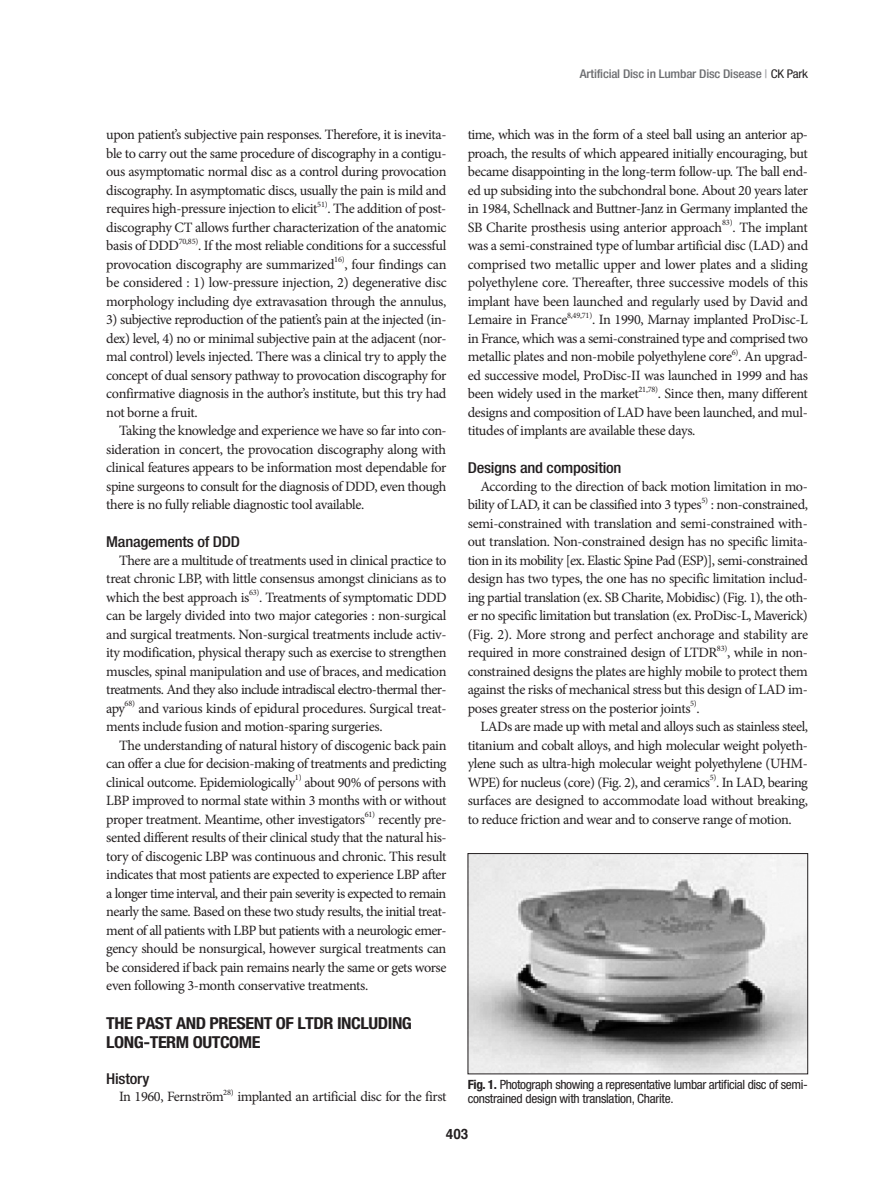
<style>
.page{position:relative;width:893px;height:1191px;background:#fff}
.page>*{position:absolute;margin:0;border:0;box-sizing:border-box;transform-origin:0 0}
.큰제목{font:700 condensed 16.5px "Helvetica Neue LT Std";letter-spacing:-.025em;color:#231f20;scale:1.1 1}
._1_꼴{font:500 condensed 15px "Helvetica Neue LT Std";letter-spacing:-.015em;color:#231f20;scale:1.1 1}
.본문_JKNS{font:14.25px/18.5px "Minion Pro";letter-spacing:-.03em;color:#231f20;text-align:justify}
.t1{font:700 14.25px "Helvetica";color:#231f20;scale:.95 1}
.그림제목_JKN_s{font:condensed 12.75px/13.5px "Helvetica Neue LT Std";letter-spacing:-.03em;color:#231f20;scale:1.05 1}
.런닝_JKNS{font:500 condensed 12px "Helvetica Neue LT Std";letter-spacing:-.015em;color:#6c6d70;scale:1.1 1}
.본문_JKNS-2{font:8.25px "Minion Pro";letter-spacing:-.025em;color:#231f20}
.s1{color:#a8a9ad}
.s2{font-weight:400;color:#231f20}
.s3{font-weight:700}
</style>
<div class="page">
<img style="left:470px;top:855px;width:336px;height:217px">
<div style="left:468px;top:853px;width:340px;height:221px;border:1px solid #231f20"></div>
<p class="본문_JKNS" style="left:106px;top:126px;width:342px">upon patient’s subjective pain responses. Therefore, it is inevita&shy;ble to carry out the same procedure of discography in a contigu&shy;ous asymptomatic normal disc as a control during provocation discography. In asymptomatic discs, usually the pain is mild and requires high-pressure injection to elicit</p>
<p class="본문_JKNS-2" style="left:317px;top:198px;width:12px">51)</p>
<p class="본문_JKNS" style="left:106px;top:200px;width:342px;text-indent:221px">. The addition of post&shy;discography CT allows further characterization of the anatomic basis of DDD</p>
<p class="본문_JKNS-2" style="left:179px;top:235px;width:21px">70,85)</p>
<p class="본문_JKNS" style="left:106px;top:237px;width:342px;text-indent:92px">. If the most reliable conditions for a successful provocation discography are summarized</p>
<p class="본문_JKNS-2" style="left:334px;top:254px;width:12px">16)</p>
<p class="본문_JKNS" style="left:106px;top:255px;width:342px;text-indent:238px">, four findings can be considered : 1) low-pressure injection, 2) degenerative disc morphology including dye extravasation through the annulus,</p>
<p class="본문_JKNS" style="left:106px;top:311px;width:342px">3) subjective reproduction of the patient’s pain at the injected (in&shy;dex) level, 4) no or minimal subjective pain at the adjacent (nor&shy;mal control) levels injected. There was a clinical try to apply the concept of dual sensory pathway to provocation discography for confirmative diagnosis in the author’s institute, but this try had not borne a fruit.</p>
<p class="본문_JKNS" style="left:106px;top:421px;width:342px;text-indent:13px">Taking the knowledge and experience we have so far into con&shy;sideration in concert, the provocation discography along with clinical features appears to be information most dependable for spine surgeons to consult for the diagnosis of DDD, even though there is no fully reliable diagnostic tool available.</p>
<p class="_1_꼴" style="left:106px;top:533px;width:123px">Managements of DDD</p>
<p class="본문_JKNS" style="left:106px;top:551px;width:342px;text-indent:13px">There are a multitude of treatments used in clinical practice to treat chronic LBP, with little consensus amongst clinicians as to which the best approach is</p>
<p class="본문_JKNS-2" style="left:249px;top:587px;width:12px">63)</p>
<p class="본문_JKNS" style="left:106px;top:588px;width:342px;text-indent:153px">. Treatments of symptomatic DDD can be largely divided into two major categories : non-surgical and surgical treatments. Non-surgical treatments include activ&shy;ity modification, physical therapy such as exercise to strengthen muscles, spinal manipulation and use of braces, and medication treatments. And they also include intradiscal electro-thermal ther&shy;apy</p>
<p class="본문_JKNS-2" style="left:125px;top:698px;width:12px">68)</p>
<p class="본문_JKNS" style="left:106px;top:699px;width:342px;text-indent:32px">and various kinds of epidural procedures. Surgical treat&shy;ments include fusion and motion-sparing surgeries.</p>
<p class="본문_JKNS" style="left:106px;top:736px;width:342px;text-indent:13px">The understanding of natural history of discogenic back pain can offer a clue for decision-making of treatments and predicting clinical outcome. Epidemiologically</p>
<p class="본문_JKNS-2" style="left:295px;top:772px;width:8px">1)</p>
<p class="본문_JKNS" style="left:106px;top:773px;width:342px;text-indent:198px">about 90% of persons with LBP improved to normal state within 3 months with or without proper treatment. Meantime, other investigators</p>
<p class="본문_JKNS-2" style="left:365px;top:809px;width:12px">61)</p>
<p class="본문_JKNS" style="left:106px;top:810px;width:342px;text-indent:272px">recently pre&shy;sented different results of their clinical study that the natural his&shy;tory of discogenic LBP was continuous and chronic. This result indicates that most patients are expected to experience LBP after a longer time interval, and their pain severity is expected to remain nearly the same. Based on these two study results, the initial treat&shy;ment of all patients with LBP but patients with a neurologic emer&shy;gency should be nonsurgical, however surgical treatments can be considered if back pain remains nearly the same or gets worse even following 3-month conservative treatments.</p>
<p class="큰제목" style="left:106px;top:1013px;width:279px">THE PAST AND PRESENT OF LTDR INCLUDING</p>
<p class="큰제목" style="left:106px;top:1032px;width:142px">LONG-TERM OUTCOME</p>
<p class="_1_꼴" style="left:106px;top:1069px;width:41px">History</p>
<p class="본문_JKNS" style="left:119px;top:1087px;width:106px">In 1960, Fernström</p>
<p class="본문_JKNS-2" style="left:223px;top:1086px;width:12px">28)</p>
<p class="본문_JKNS" style="left:237px;top:1087px;width:211px">implanted an artificial disc for the first</p>
<p class="런닝_JKNS" style="left:580px;top:67px;width:209px">Artificial Disc in Lumbar Disc Disease <span class="s1">|</span> <span class="s2">CK Park</span></p>
<p class="본문_JKNS" style="left:468px;top:126px;width:342px">time, which was in the form of a steel ball using an anterior ap&shy;proach, the results of which appeared initially encouraging, but became disappointing in the long-term follow-up. The ball end&shy;ed up subsiding into the subchondral bone. About 20 years later in 1984, Schellnack and Buttner-Janz in Germany implanted the SB Charite prosthesis using anterior approach</p>
<p class="본문_JKNS-2" style="left:722px;top:217px;width:12px">83)</p>
<p class="본문_JKNS" style="left:468px;top:218px;width:342px;text-indent:265px">. The implant was a semi-constrained type of lumbar artificial disc (LAD) and comprised two metallic upper and lower plates and a sliding polyethylene core. Thereafter, three successive models of this implant have been launched and regularly used by David and Lemaire in France</p>
<p class="본문_JKNS-2" style="left:567px;top:309px;width:27px">8,49,71)</p>
<p class="본문_JKNS" style="left:468px;top:311px;width:342px;text-indent:124px">. In 1990, Marnay implanted ProDisc-L in France, which was a semi-constrained type and comprised two metallic plates and non-mobile polyethylene core . An upgrad-</p>
<p class="본문_JKNS-2" style="left:732px;top:346px;width:8px">6)</p>
<p class="본문_JKNS" style="left:468px;top:366px;width:342px">ed successive model, ProDisc-II was launched in 1999 and has been widely used in the market</p>
<p class="본문_JKNS-2" style="left:638px;top:383px;width:21px">21,78)</p>
<p class="본문_JKNS" style="left:468px;top:385px;width:342px;text-indent:190px">. Since then, many different designs and composition of LAD have been launched, and mul&shy;titudes of implants are available these days.</p>
<p class="_1_꼴" style="left:468px;top:459px;width:141px">Designs and composition</p>
<p class="본문_JKNS" style="left:468px;top:477px;width:342px;text-indent:13px">According to the direction of back motion limitation in mo&shy;bility of LAD, it can be classified into 3 types</p>
<p class="본문_JKNS-2" style="left:701px;top:494px;width:8px">5)</p>
<p class="본문_JKNS" style="left:468px;top:495px;width:342px;text-indent:243px">: non-constrained, semi-constrained with translation and semi-constrained with&shy;out translation. Non-constrained design has no specific limita&shy;tion in its mobility [ex. Elastic Spine Pad (ESP)], semi-constrained design has two types, the one has no specific limitation includ&shy;ing partial translation (ex. SB Charite, Mobidisc) (Fig. 1), the oth&shy;er no specific limitation but translation (ex. ProDisc-L, Maverick) (Fig. 2). More strong and perfect anchorage and stability are required in more constrained design of LTDR</p>
<p class="본문_JKNS-2" style="left:717px;top:642px;width:12px">83)</p>
<p class="본문_JKNS" style="left:468px;top:643px;width:342px;text-indent:259px">, while in non&shy;constrained designs the plates are highly mobile to protect them against the risks of mechanical stress but this design of LAD im&shy;poses greater stress on the posterior joints .</p>
<p class="본문_JKNS-2" style="left:690px;top:698px;width:8px">5)</p>
<p class="본문_JKNS" style="left:468px;top:717px;width:342px;text-indent:13px">LADs are made up with metal and alloys such as stainless steel, titanium and cobalt alloys, and high molecular weight polyeth&shy;ylene such as ultra-high molecular weight polyethylene (UHM-WPE) for nucleus (core) (Fig. 2), and ceramics . In LAD, bearing</p>
<p class="본문_JKNS-2" style="left:710px;top:772px;width:8px">5)</p>
<p class="본문_JKNS" style="left:468px;top:791px;width:342px">surfaces are designed to accommodate load without breaking, to reduce friction and wear and to conserve range of motion.</p>
<p class="그림제목_JKN_s" style="left:468px;top:1077px;width:326px"><span class="s3">Fig. 1.</span> Photograph showing a representative lumbar artificial disc of semi&shy;constrained design with translation, Charite.</p>
<p class="t1" style="left:446px;top:1123px;width:25px">403</p>
</div>
